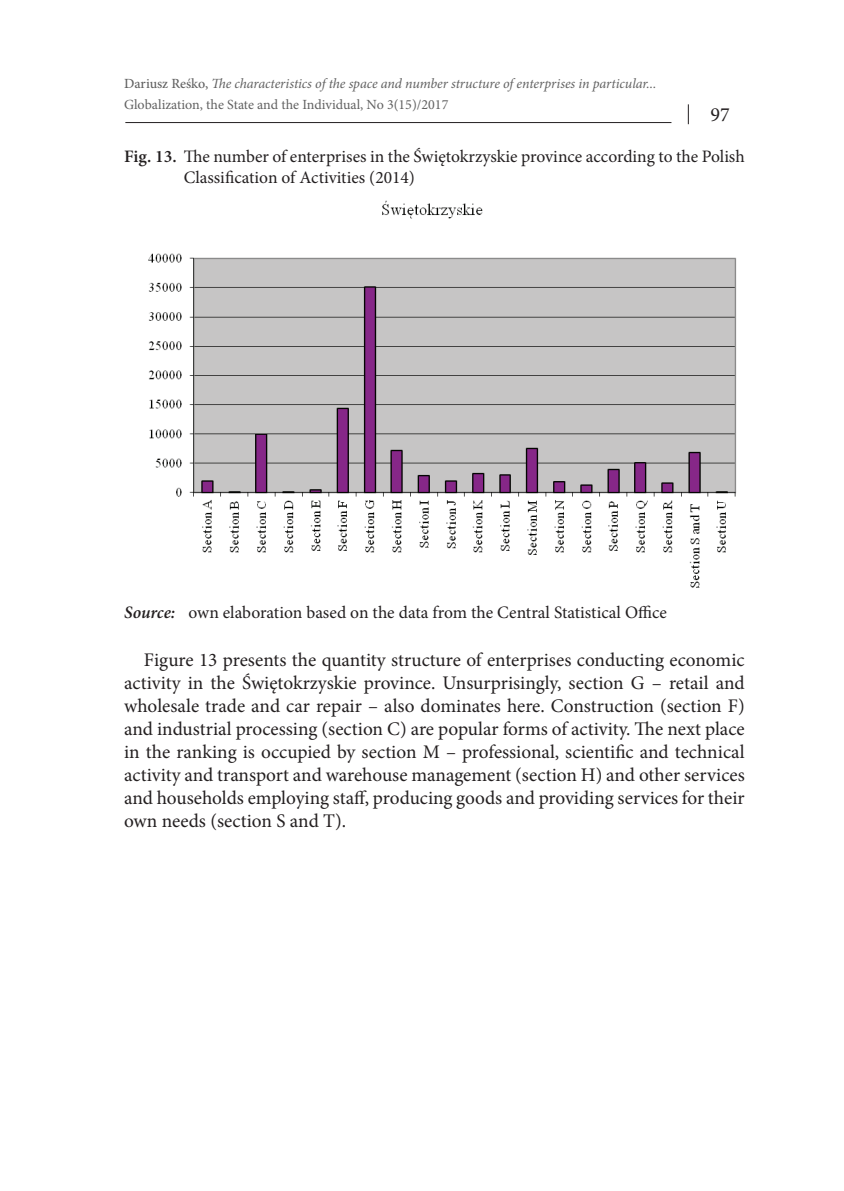
<style>
.page{position:relative;width:844px;height:1191px;background:#fff}
.page>*{position:absolute;margin:0;border:0;box-sizing:border-box;transform-origin:0 0}
.t1{font:20.12px "Minion Pro";color:#231f20}
.t2{font:19.25px/23.1px "Minion Pro";color:#231f20;text-align:justify}
.t3{font:17.5px/21px "Minion Pro";color:#231f20}
.t4{font:italic 14px "Minion Pro";letter-spacing:-.005em;color:#616161}
.t5{font:14px "Minion Pro";color:#616161}
.s1{font-weight:500;font-style:normal}
.s2{font-weight:600}
.s3{font-weight:600;font-style:italic}
</style>
<div class="page">
<svg style="left:687px;top:104px;width:1px;height:20px"></svg>
<hr style="left:125px;top:122px;width:546px;height:1px;background:#231f20">
<img style="left:148px;top:200px;width:589px;height:388px">
<p class="t4" style="left:124px;top:74px;width:533px"><span class="s1">Dariusz Reśko,</span> The characteristics of the space and number structure of enterprises in particular...</p>
<p class="t5" style="left:124px;top:96px;width:326px">Globalization, the State and the Individual, No 3(15)/2017</p>
<p class="t1" style="left:710px;top:101px;width:21px">97</p>
<p class="t3" style="left:184px;top:146px;width:562px;text-indent:-60px"><span class="s2">Fig. 13.</span> The number of enterprises in the Świętokrzyskie province according to the Polish<br>Classification of Activities (2014)</p>
<p class="t3" style="left:124px;top:601px;width:544px"><span class="s3">Source:</span> own elaboration based on the data from the Central Statistical Office</p>
<p class="t2" style="left:124px;top:648px;width:622px;text-indent:20px">Figure 13 presents the quantity structure of enterprises conducting economic activity in the Świętokrzyskie province. Unsurprisingly, section G – retail and wholesale trade and car repair – also dominates here. Construction (section F) and industrial processing (section C) are popular forms of activity. The next place in the ranking is occupied by section M – professional, scientific and technical activity and transport and warehouse management (section H) and other services and households employing staff, producing goods and providing services for their own needs (section S and T).</p>
</div>
